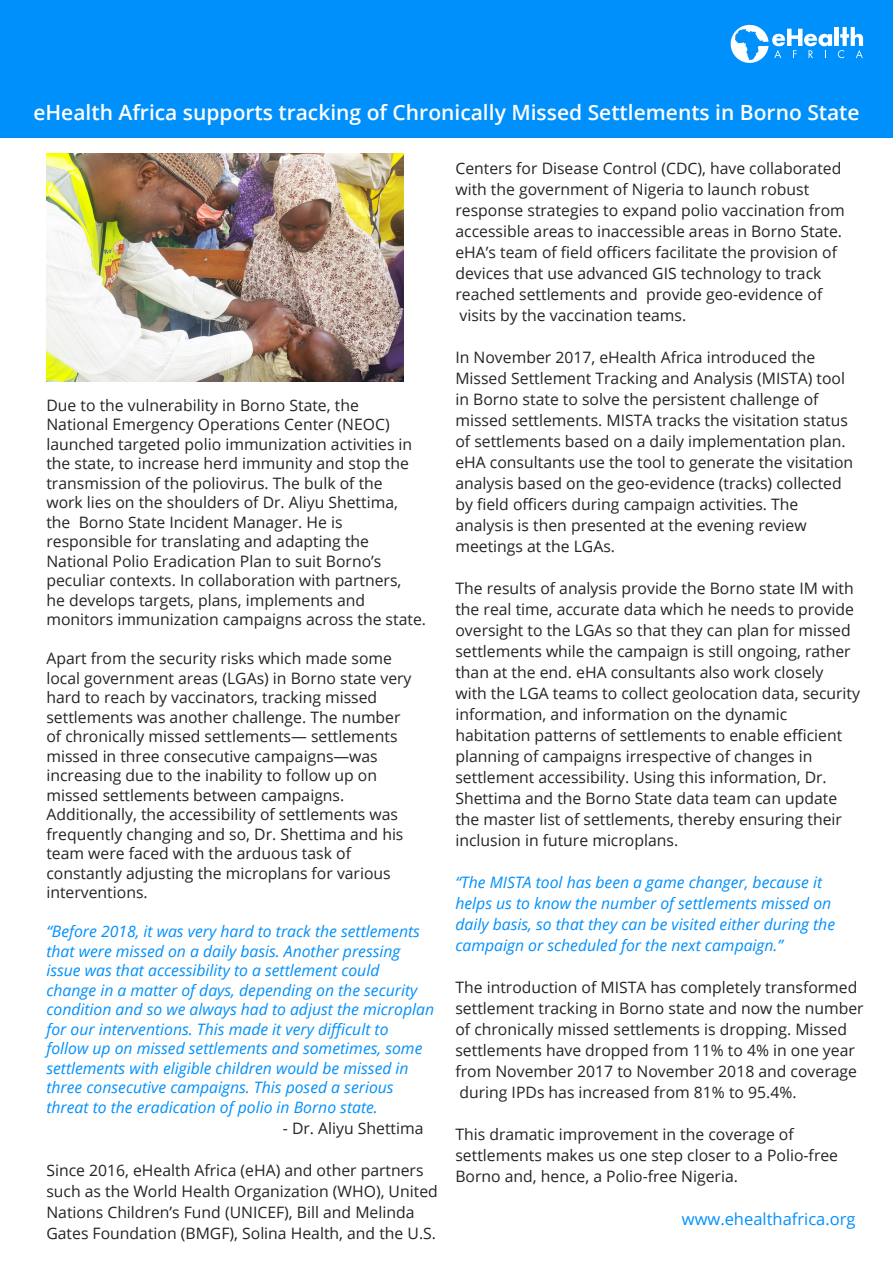
<style>
.page{position:relative;width:893px;height:1263px;background:#fff}
.page>*{position:absolute;margin:0;border:0;box-sizing:border-box;transform-origin:0 0}
.t1{font:600 21px "Open Sans";color:#fff}
.t2{font:16.5px "Open Sans";color:#0090fc}
.t3{font:15.75px/21px "Open Sans";color:#242424}
.t4{font:italic 15.75px/19.5px "Open Sans";color:#0090fc}
</style>
<div class="page">
<div style="left:0;top:0;width:893px;height:138px;background:#0090fc"></div>
<img style="left:46px;top:153px;width:357px;height:228px">
<svg style="left:731px;top:25px;width:101px;height:38px"></svg>
<div style="left:834px;top:27px;width:5px;height:19px;background:#fff"></div>
<svg style="left:838px;top:27px;width:25px;height:31px"></svg>
<h1 class="t1" style="left:33px;top:98px;width:828px">eHealth Africa supports tracking of Chronically Missed Settlements in Borno State</h1>
<p class="t3" style="left:46px;top:395px;width:381px;line-height:19.5px">Due to the vulnerability in Borno State, the<br>National Emergency Operations Center (NEOC) launched targeted polio immunization activities in the state, to increase herd immunity and stop the transmission of the poliovirus. The bulk of the<br>work lies on the shoulders of Dr. Aliyu Shettima,<br>the Borno State Incident Manager. He is responsible for translating and adapting the National Polio Eradication Plan to suit Borno’s peculiar contexts. In collaboration with partners,<br>he develops targets, plans, implements and monitors immunization campaigns across the state.</p>
<p class="t3" style="left:46px;top:648px;width:367px;line-height:19.5px">Apart from the security risks which made some local government areas (LGAs) in Borno state very hard to reach by vaccinators, tracking missed settlements was another challenge. The number of chronically missed settlements— settlements missed in three consecutive campaigns—was increasing due to the inability to follow up on missed settlements between campaigns.<br>Additionally, the accessibility of settlements was frequently changing and so, Dr. Shettima and his team were faced with the arduous task of constantly adjusting the microplans for various interventions.</p>
<p class="t4" style="left:46px;top:921px;width:389px">“Before 2018, it was very hard to track the settlements that were missed on a daily basis. Another pressing issue was that accessibility to a settlement could<br>change in a matter of days, depending on the security condition and so we always had to adjust the microplan for our interventions. This made it very difficult to follow up on missed settlements and sometimes, some settlements with eligible children would be missed in three consecutive campaigns. This posed a serious threat to the eradication of polio in Borno state.</p>
<p class="t3" style="left:283px;top:1117px;width:142px">- Dr. Aliyu Shettima</p>
<p class="t3" style="left:46px;top:1159px;width:393px">Since 2016, eHealth Africa (eHA) and other partners such as the World Health Organization (WHO), United Nations Children’s Fund (UNICEF), Bill and Melinda Gates Foundation (BMGF), Solina Health, and the U.S.</p>
<p class="t3" style="left:455px;top:158px;width:391px">Centers for Disease Control (CDC), have collaborated with the government of Nigeria to launch robust response strategies to expand polio vaccination from accessible areas to inaccessible areas in Borno State. eHA’s team of field officers facilitate the provision of devices that use advanced GIS technology to track reached settlements and provide geo-evidence of visits by the vaccination teams.</p>
<p class="t3" style="left:455px;top:347px;width:399px">In November 2017, eHealth Africa introduced the Missed Settlement Tracking and Analysis (MISTA) tool in Borno state to solve the persistent challenge of missed settlements. MISTA tracks the visitation status of settlements based on a daily implementation plan. eHA consultants use the tool to generate the visitation analysis based on the geo-evidence (tracks) collected by field officers during campaign activities. The analysis is then presented at the evening review meetings at the LGAs.</p>
<p class="t3" style="left:455px;top:578px;width:406px">The results of analysis provide the Borno state IM with the real time, accurate data which he needs to provide oversight to the LGAs so that they can plan for missed settlements while the campaign is still ongoing, rather than at the end. eHA consultants also work closely<br>with the LGA teams to collect geolocation data, security information, and information on the dynamic habitation patterns of settlements to enable efficient planning of campaigns irrespective of changes in settlement accessibility. Using this information, Dr.<br>Shettima and the Borno State data team can update the master list of settlements, thereby ensuring their inclusion in future microplans.</p>
<p class="t4" style="left:455px;top:872px;width:381px;line-height:21px">“The MISTA tool has been a game changer, because it helps us to know the number of settlements missed on daily basis, so that they can be visited either during the campaign or scheduled for the next campaign.”</p>
<p class="t3" style="left:455px;top:977px;width:410px">The introduction of MISTA has completely transformed settlement tracking in Borno state and now the number of chronically missed settlements is dropping. Missed settlements have dropped from 11% to 4% in one year from November 2017 to November 2018 and coverage during IPDs has increased from 81% to 95.4%.</p>
<p class="t3" style="left:455px;top:1124px;width:384px">This dramatic improvement in the coverage of settlements makes us one step closer to a Polio-free<br>Borno and, hence, a Polio-free Nigeria.</p>
<p class="t2" style="left:682px;top:1208px;width:175px">www.ehealthafrica.org</p>
</div>
